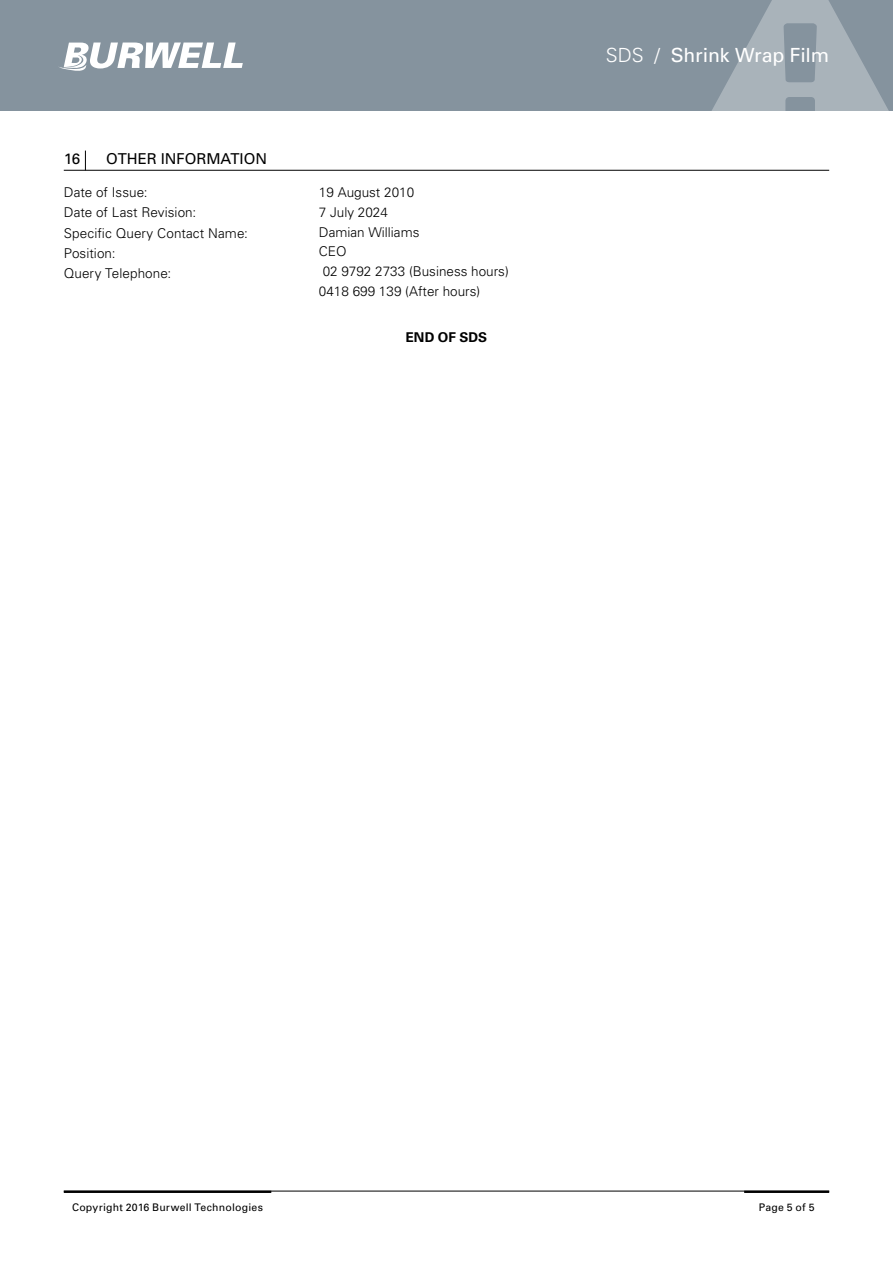
<style>
.page{position:relative;width:893px;height:1263px;background:#fff}
.page>*{position:absolute;margin:0;border:0;box-sizing:border-box;transform-origin:0 0}
.t1{font:19.5px "Univers";letter-spacing:-.01em;color:#fff}
.t2{font:15px "Univers";letter-spacing:-.005em;color:#000}
.t3{font:300 13.5px/19.6px "Univers";color:#000}
.t4{font:700 13.5px "Univers";letter-spacing:.005em;color:#000}
.t5{font:10.5px "Univers";letter-spacing:.02em;color:#000}
.s1{font-weight:300}
</style>
<div class="page">
<div style="left:0;top:0;width:893px;height:111px;background:#85939e"></div>
<svg style="left:712px;top:0;width:177px;height:111px"></svg>
<hr style="left:744px;top:1191px;width:85px;height:2px;background:#000">
<hr style="left:64px;top:1191px;width:207px;height:2px;background:#000">
<hr style="left:64px;top:1191px;width:765px;height:1px;background:#000">
<svg style="left:59px;top:43px;width:184px;height:28px"></svg>
<hr style="left:64px;top:170px;width:765px;height:1px;background:#000">
<svg style="left:85px;top:151px;width:1px;height:19px"></svg>
<p class="t2" style="left:64px;top:150px;width:18px">16</p>
<p class="t2" style="left:106px;top:150px;width:162px">OTHER INFORMATION</p>
<p class="t3" style="left:64px;top:182px;width:186px;line-height:20.1px">Date of Issue:<br>Date of Last Revision:<br>Specific Query Contact Name:<br>Position:<br>Query Telephone:</p>
<p class="t3" style="left:319px;top:182px;width:191px">19 August 2010<br>7 July 2024<br>Damian Williams<br>CEO<br>02 9792 2733 (Business hours)<br>0418 699 139 (After hours)</p>
<p class="t4" style="left:406px;top:329px;width:83px">END OF SDS</p>
<h1 class="t1" style="left:606px;top:43px;width:225px"><span class="s1">SDS /</span> Shrink Wrap Film</h1>
<p class="t5" style="left:72px;top:1200px;width:193px">Copyright 2016 Burwell Technologies</p>
<p class="t5" style="left:759px;top:1200px;width:57px">Page 5 of 5</p>
</div>
